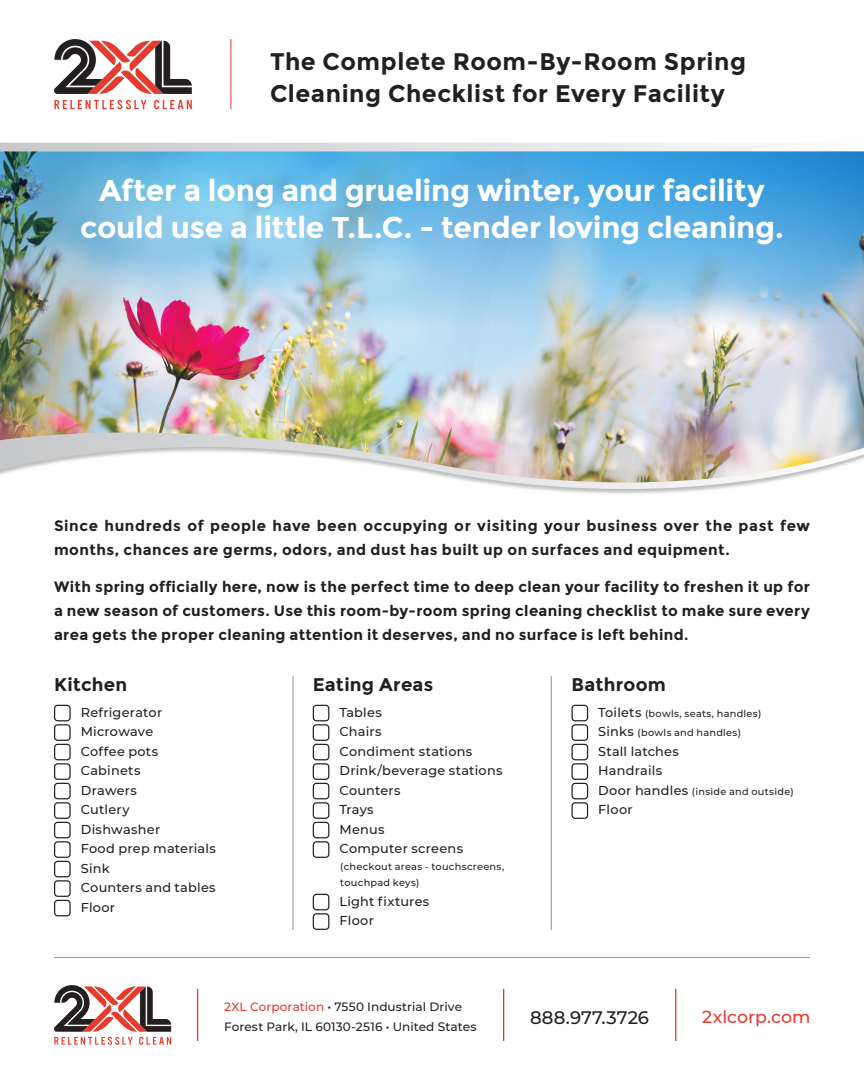
<style>
.page{position:relative;width:864px;height:1080px;background:#fff}
.page>*{position:absolute;margin:0;border:0;box-sizing:border-box;transform-origin:0 0}
.t1{font:700 30px/37.5px "Montserrat";letter-spacing:-.01em;color:#fff;text-align:center}
.t2{font:700 24px/31.5px "Montserrat";letter-spacing:.025em;color:#231f20}
.t3{font:700 18.3px "Montserrat";letter-spacing:.015em;color:#231f20}
.t4{font:500 18px "Montserrat";letter-spacing:.01em;color:#231f20}
.t5{font:500 17.4px "Montserrat";color:#e73b2e}
.t6{font:700 15px/24px "Montserrat";letter-spacing:.035em;color:#231f20}
.t7{font:500 12.9px "Montserrat";letter-spacing:.02em;color:#231f20}
.t8{font:500 12px "Montserrat";letter-spacing:.005em;color:#231f20}
.t9{font:500 9.75px "Montserrat";letter-spacing:.03em;color:#231f20}
.s1{font-size:12.9px}
.s2{color:#e73b2e}
.s3{font-size:12.3px}
</style>
<div class="page">
<svg style="left:0;top:143px;width:736px;height:8px;background:#dddddf"></svg>
<svg style="left:489px;top:484px;width:267px;height:10px"></svg>
<div style="left:54px;top:705px;width:17px;height:16px;border:1px solid #231f20;border-radius:3px"></div>
<div style="left:54px;top:724px;width:17px;height:17px;border:1px solid #231f20;border-radius:3px"></div>
<div style="left:54px;top:744px;width:17px;height:16px;border:1px solid #231f20;border-radius:3px"></div>
<div style="left:54px;top:763px;width:17px;height:17px;border:1px solid #231f20;border-radius:3px"></div>
<div style="left:54px;top:783px;width:17px;height:16px;border:1px solid #231f20;border-radius:3px"></div>
<div style="left:54px;top:802px;width:17px;height:17px;border:1px solid #231f20;border-radius:3px"></div>
<div style="left:54px;top:822px;width:17px;height:16px;border:1px solid #231f20;border-radius:3px"></div>
<div style="left:54px;top:841px;width:17px;height:17px;border:1px solid #231f20;border-radius:3px"></div>
<div style="left:54px;top:861px;width:17px;height:16px;border:1px solid #231f20;border-radius:3px"></div>
<div style="left:54px;top:880px;width:17px;height:17px;border:1px solid #231f20;border-radius:3px"></div>
<div style="left:54px;top:900px;width:17px;height:16px;border:1px solid #231f20;border-radius:3px"></div>
<div style="left:313px;top:705px;width:16px;height:16px;border:1px solid #231f20;border-radius:3px"></div>
<div style="left:313px;top:724px;width:16px;height:17px;border:1px solid #231f20;border-radius:3px"></div>
<div style="left:313px;top:744px;width:16px;height:16px;border:1px solid #231f20;border-radius:3px"></div>
<div style="left:313px;top:763px;width:16px;height:17px;border:1px solid #231f20;border-radius:3px"></div>
<div style="left:313px;top:783px;width:16px;height:16px;border:1px solid #231f20;border-radius:3px"></div>
<div style="left:313px;top:802px;width:16px;height:17px;border:1px solid #231f20;border-radius:3px"></div>
<div style="left:313px;top:822px;width:16px;height:16px;border:1px solid #231f20;border-radius:3px"></div>
<div style="left:313px;top:841px;width:16px;height:17px;border:1px solid #231f20;border-radius:3px"></div>
<div style="left:313px;top:894px;width:16px;height:16px;border:1px solid #231f20;border-radius:3px"></div>
<div style="left:313px;top:913px;width:16px;height:17px;border:1px solid #231f20;border-radius:3px"></div>
<div style="left:571px;top:705px;width:17px;height:16px;border:1px solid #231f20;border-radius:3px"></div>
<div style="left:571px;top:724px;width:17px;height:17px;border:1px solid #231f20;border-radius:3px"></div>
<div style="left:571px;top:744px;width:17px;height:16px;border:1px solid #231f20;border-radius:3px"></div>
<div style="left:571px;top:763px;width:17px;height:17px;border:1px solid #231f20;border-radius:3px"></div>
<div style="left:571px;top:783px;width:17px;height:16px;border:1px solid #231f20;border-radius:3px"></div>
<div style="left:571px;top:802px;width:17px;height:17px;border:1px solid #231f20;border-radius:3px"></div>
<hr style="left:293px;top:676px;width:1px;height:254px;background:#939598">
<hr style="left:551px;top:676px;width:1px;height:254px;background:#939598">
<img style="left:0;top:151px;width:864px;height:333px">
<hr style="left:230px;top:39px;width:1px;height:70px;background:#e73b2e">
<svg style="left:54px;top:39px;width:138px;height:55px"></svg>
<svg style="left:54px;top:100px;width:92px;height:9px"></svg>
<svg style="left:154px;top:100px;width:38px;height:9px"></svg>
<hr style="left:54px;top:957px;width:756px;height:1px;background:#939598">
<hr style="left:503px;top:989px;width:1px;height:52px;background:#e73b2e">
<hr style="left:675px;top:989px;width:1px;height:52px;background:#e73b2e">
<hr style="left:197px;top:989px;width:1px;height:52px;background:#e73b2e">
<svg style="left:54px;top:985px;width:117px;height:60px"></svg>
<p class="t2" style="left:270px;top:46px;width:478px">The Complete Room-By-Room Spring<br>Cleaning Checklist for Every Facility</p>
<p class="t1" style="left:80px;top:172px;width:705px">After a long and grueling winter, your facility could use a little T.L.C. - tender loving cleaning.</p>
<p class="t6" style="left:54px;top:513px;width:758px">Since hundreds of people have been occupying or visiting your business over the past few months, chances are germs, odors, and dust has built up on surfaces and equipment.</p>
<p class="t6" style="left:54px;top:575px;width:758px;text-align:justify">With spring officially here, now is the perfect time to deep clean your facility to freshen it up for a new season of customers. Use this room-by-room spring cleaning checklist to make sure every area gets the proper cleaning attention it deserves, and no surface is left behind.</p>
<p class="t3" style="left:54px;top:673px;width:75px">Kitchen</p>
<p class="t7" style="left:81px;top:703px;width:83px">Refrigerator</p>
<p class="t7" style="left:81px;top:723px;width:74px">Microwave</p>
<p class="t7" style="left:81px;top:742px;width:79px">Coffee pots</p>
<p class="t7" style="left:81px;top:762px;width:61px">Cabinets</p>
<p class="t7" style="left:81px;top:781px;width:58px">Drawers</p>
<p class="t7" style="left:81px;top:801px;width:50px">Cutlery</p>
<p class="t7" style="left:81px;top:820px;width:81px">Dishwasher</p>
<p class="t7" style="left:81px;top:840px;width:137px">Food prep materials</p>
<p class="t7" style="left:81px;top:859px;width:30px">Sink</p>
<p class="t7" style="left:81px;top:879px;width:136px">Counters and tables</p>
<p class="t7" style="left:81px;top:898px;width:36px">Floor</p>
<p class="t3" style="left:313px;top:673px;width:122px">Eating Areas</p>
<p class="t7" style="left:340px;top:703px;width:44px">Tables</p>
<p class="t7" style="left:340px;top:723px;width:44px">Chairs</p>
<p class="t7" style="left:340px;top:742px;width:134px">Condiment stations</p>
<p class="t7" style="left:340px;top:762px;width:165px">Drink/beverage stations</p>
<p class="t7" style="left:340px;top:781px;width:63px">Counters</p>
<p class="t7" style="left:340px;top:801px;width:36px">Trays</p>
<p class="t7" style="left:340px;top:820px;width:47px">Menus</p>
<p class="t7" style="left:340px;top:840px;width:125px">Computer screens</p>
<p class="t9" style="left:340px;top:860px;width:165px">(checkout areas - touchscreens,</p>
<p class="t9" style="left:340px;top:876px;width:81px">touchpad keys)</p>
<p class="t7" style="left:340px;top:892px;width:91px">Light fixtures</p>
<p class="t7" style="left:340px;top:912px;width:36px">Floor</p>
<p class="t3" style="left:572px;top:673px;width:96px">Bathroom</p>
<p class="t9" style="left:598px;top:707px;width:165px"><span class="s1">Toilets</span> (bowls, seats, handles)</p>
<p class="t9" style="left:598px;top:726px;width:144px"><span class="s1">Sinks</span> (bowls and handles)</p>
<p class="t7" style="left:598px;top:742px;width:82px">Stall latches</p>
<p class="t7" style="left:598px;top:762px;width:65px">Handrails</p>
<p class="t9" style="left:598px;top:785px;width:197px"><span class="s1">Door handles</span> (inside and outside)</p>
<p class="t7" style="left:598px;top:801px;width:36px">Floor</p>
<p class="t8" style="left:224px;top:998px;width:239px"><span class="s2">2XL Corporation</span> • 7550 Industrial Drive</p>
<p class="t8" style="left:224px;top:1018px;width:254px">Forest Park, IL 60130-2516 • United <span class="s3">States</span></p>
<p class="t4" style="left:530px;top:1005px;width:120px">888.977.3726</p>
<p class="t5" style="left:702px;top:1005px;width:110px">2xlcorp.com</p>
</div>
